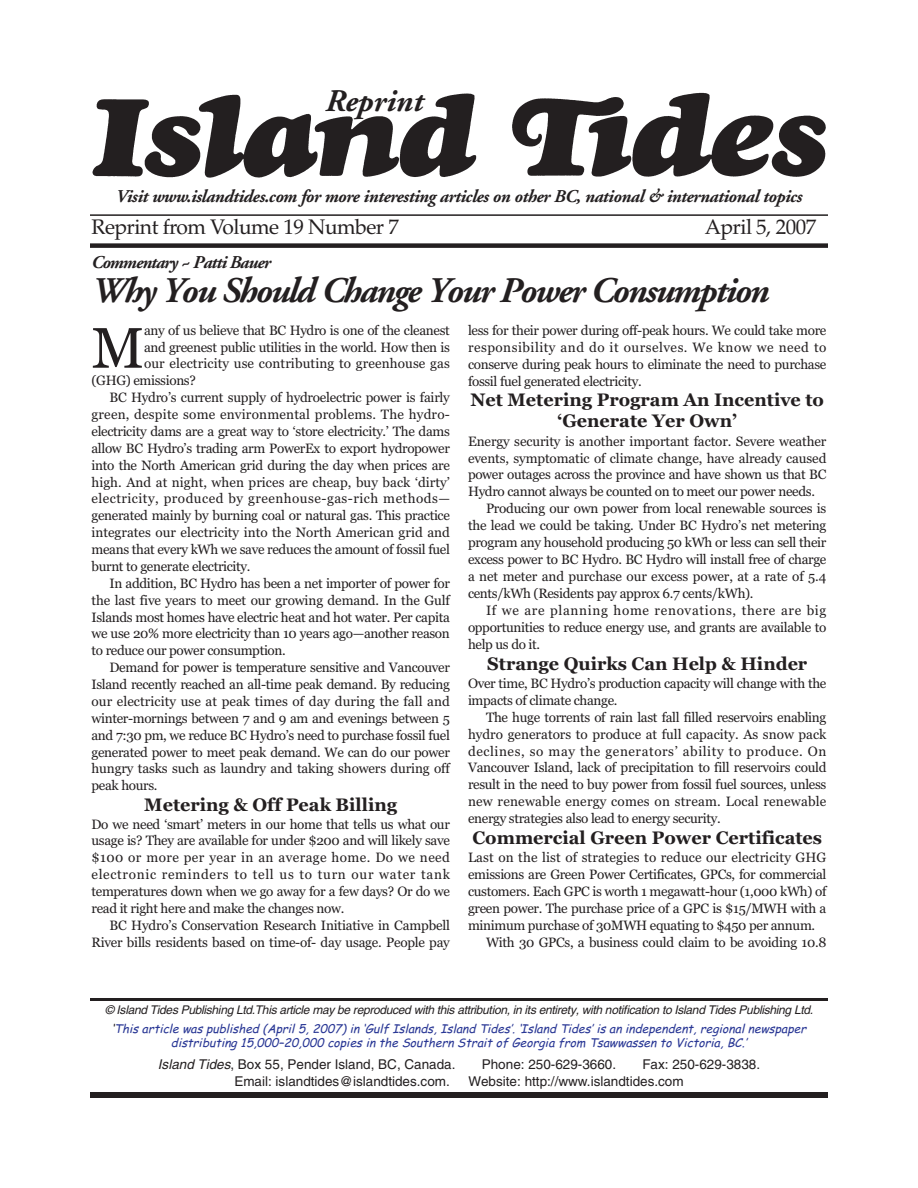
<style>
.page{position:relative;width:918px;height:1188px;background:#fff}
.page>*{position:absolute;margin:0;border:0;box-sizing:border-box;transform-origin:0 0}
.t1{font:57.15px "Georgia";color:#231f20}
.t2{font:italic 700 36px "Adobe Garamond";letter-spacing:-.05em;color:#231f20}
.t3{font:italic 700 31.5px "Adobe Garamond";color:#231f20}
.t4{font:21px "Palatino";letter-spacing:-.025em;color:#231f20}
.t5{font:700 18px/21.5px "Georgia";color:#231f20;text-align:center}
.t6{font:italic 700 18px "Adobe Garamond";letter-spacing:-.025em;color:#231f20}
.t7{font:italic 700 18px "Adobe Garamond";letter-spacing:-.05em;color:#231f20}
.t8{font:13.5px/17px "Georgia";letter-spacing:-.025em;color:#231f20;text-align:justify}
.t9{font:13.5px "Georgia";letter-spacing:.005em;color:#231f20}
.t10{font:13.5px "Helvetica";color:#231f20}
.t11{font:13.5px "Georgia";color:#231f20}
.t12{font:13.5px "Georgia";letter-spacing:.035em;color:#231f20}
.t13{font:13.5px "Georgia";letter-spacing:.015em;color:#231f20}
.t14{font:13.5px "Georgia";letter-spacing:-.005em;color:#231f20}
.t15{font:13.5px "Georgia";letter-spacing:.01em;color:#231f20}
.t16{font:13.5px "Georgia";letter-spacing:.05em;color:#231f20}
.t17{font:italic 12px/14.5px "Comic Sans MS";color:#293795;text-align:center}
.t18{font:italic 12px "Helvetica";letter-spacing:-.025em;color:#231f20}
.s1{color:#231f20}
.s2{font-style:italic}
</style>
<div class="page">
<hr style="left:90px;top:214px;width:738px;height:2px;background:#231f20">
<div style="left:90px;top:243px;width:738px;height:5px;background:#231f20"></div>
<img style="left:92px;top:92px;width:734px;height:86px">
<hr style="left:90px;top:998px;width:738px;height:3px;background:#231f20">
<div style="left:90px;top:1092px;width:738px;height:6px;background:#231f20"></div>
<h3 class="t3" style="left:326px;top:89px;width:99px">Reprint</h3>
<h3 class="t6" style="left:116px;top:189px;width:688px">Visit www.islandtides.com for more interesting articles on other BC, national &amp; international topics</h3>
<h3 class="t4" style="left:92px;top:214px;width:309px">Reprint from Volume 19 Number 7</h3>
<h3 class="t4" style="left:705px;top:214px;width:113px">April 5, 2007</h3>
<h3 class="t7" style="left:92px;top:256px;width:181px">Commentary ~ Patti Bauer</h3>
<h2 class="t2" style="left:92px;top:277px;width:679px">Why You Should Change Your Power Consumption</h2>
<h1 class="t1" style="left:92px;top:315px;width:54px">M</h1>
<p class="t8" style="left:144px;top:322px;width:307px">any of us believe that BC Hydro is one of the cleanest</p>
<p class="t8" style="left:144px;top:338px;width:307px">and greenest public utilities in the world. How then is</p>
<p class="t15" style="left:144px;top:356px;width:307px">our electricity use contributing to greenhouse gas</p>
<p class="t8" style="left:91px;top:372px;width:106px">(GHG) emissions?</p>
<p class="t8" style="left:109px;top:389px;width:342px">BC Hydro’s current supply of hydroelectric power is fairly</p>
<p class="t13" style="left:91px;top:407px;width:360px">green, despite some environmental problems. The hydro-</p>
<p class="t8" style="left:91px;top:423px;width:360px">electricity dams are a great way to ‘store electricity.’ The dams</p>
<p class="t8" style="left:91px;top:440px;width:360px">allow BC Hydro’s trading arm PowerEx to export hydropower</p>
<p class="t8" style="left:91px;top:457px;width:360px">into the North American grid during the day when prices are</p>
<p class="t9" style="left:91px;top:474px;width:360px">high. And at night, when prices are cheap, buy back ‘dirty’</p>
<p class="t12" style="left:91px;top:491px;width:360px">electricity, produced by greenhouse-gas-rich methods—</p>
<p class="t8" style="left:91px;top:507px;width:360px">generated mainly by burning coal or natural gas. This practice</p>
<p class="t11" style="left:91px;top:525px;width:360px">integrates our electricity into the North American grid and</p>
<p class="t8" style="left:91px;top:541px;width:360px">means that every kWh we save reduces the amount of fossil fuel</p>
<p class="t8" style="left:91px;top:558px;width:161px">burnt to generate electricity.</p>
<p class="t8" style="left:109px;top:575px;width:342px">In addition, BC Hydro has been a net importer of power for</p>
<p class="t8" style="left:91px;top:592px;width:360px">the last five years to meet our growing demand. In the Gulf</p>
<p class="t8" style="left:91px;top:608px;width:360px">Islands most homes have electric heat and hot water. Per capita</p>
<p class="t8" style="left:91px;top:625px;width:360px">we use 20% more electricity than 10 years ago—another reason</p>
<p class="t8" style="left:91px;top:642px;width:196px">to reduce our power consumption.</p>
<p class="t8" style="left:109px;top:659px;width:342px">Demand for power is temperature sensitive and Vancouver</p>
<p class="t8" style="left:91px;top:676px;width:360px">Island recently reached an all-time peak demand. By reducing</p>
<p class="t9" style="left:91px;top:693px;width:360px">our electricity use at peak times of day during the fall and</p>
<p class="t8" style="left:91px;top:710px;width:360px">winter-mornings between 7 and 9 am and evenings between 5</p>
<p class="t8" style="left:91px;top:727px;width:360px">and 7:30 pm, we reduce BC Hydro’s need to purchase fossil fuel</p>
<p class="t8" style="left:91px;top:743px;width:360px">generated power to meet peak demand. We can do our power</p>
<p class="t8" style="left:91px;top:760px;width:360px">hungry tasks such as laundry and taking showers during off</p>
<p class="t8" style="left:91px;top:777px;width:68px">peak hours.</p>
<h3 class="t5" style="left:144px;top:794px;width:254px">Metering &amp; Off Peak Billing</h3>
<p class="t8" style="left:92px;top:816px;width:360px">Do we need ‘smart’ meters in our home that tells us what our usage is? They are available for under $200 and will likely save $100 or more per year in an average home. Do we need electronic reminders to tell us to turn our water tank temperatures down when we go away for a few days? Or do we read it right here and make the changes now.</p>
<p class="t8" style="left:92px;top:917px;width:360px;text-align:right">BC Hydro’s Conservation Research Initiative in Campbell<br>River bills residents based on time-of- day usage. People pay</p>
<p class="t8" style="left:468px;top:322px;width:360px">less for their power during off-peak hours. We could take more responsibility and do it ourselves. We know we need to conserve during peak hours to eliminate the need to purchase fossil fuel generated electricity.</p>
<h3 class="t5" style="left:470px;top:389px;width:355px">Net Metering Program An Incentive to ‘Generate Yer Own’</h3>
<p class="t8" style="left:468px;top:432px;width:360px">Energy security is another important factor. Severe weather</p>
<p class="t8" style="left:468px;top:449px;width:360px">events, symptomatic of climate change, have already caused</p>
<p class="t8" style="left:468px;top:466px;width:360px">power outages across the province and have shown us that BC</p>
<p class="t8" style="left:468px;top:483px;width:348px">Hydro cannot always be counted on to meet our power needs.</p>
<p class="t8" style="left:486px;top:500px;width:342px">Producing our own power from local renewable sources is</p>
<p class="t8" style="left:468px;top:517px;width:360px">the lead we could be taking. Under BC Hydro’s net metering</p>
<p class="t8" style="left:468px;top:534px;width:360px">program any household producing 50 kWh or less can sell their</p>
<p class="t8" style="left:468px;top:551px;width:360px">excess power to BC Hydro. BC Hydro will install free of charge</p>
<p class="t14" style="left:468px;top:569px;width:360px">a net meter and purchase our excess power, at a rate of 5.4</p>
<p class="t8" style="left:468px;top:585px;width:287px">cents/kWh (Residents pay approx 6.7 cents/kWh).</p>
<p class="t16" style="left:486px;top:603px;width:342px">If we are planning home renovations, there are big</p>
<p class="t8" style="left:468px;top:619px;width:360px">opportunities to reduce energy use, and grants are available to</p>
<p class="t8" style="left:468px;top:636px;width:74px">help us do it.</p>
<h3 class="t5" style="left:487px;top:653px;width:322px">Strange Quirks Can Help &amp; Hinder</h3>
<p class="t8" style="left:468px;top:675px;width:360px">Over time, BC Hydro’s production capacity will change with the impacts of climate change.</p>
<p class="t8" style="left:468px;top:708px;width:360px;text-indent:18px">The huge torrents of rain last fall filled reservoirs enabling hydro generators to produce at full capacity. As snow pack declines, so may the generators’ ability to produce. On Vancouver Island, lack of precipitation to fill reservoirs could result in the need to buy power from fossil fuel sources, unless new renewable energy comes on stream. Local renewable energy strategies also lead to energy security.</p>
<h3 class="t5" style="left:472px;top:827px;width:351px">Commercial Green Power Certificates</h3>
<p class="t9" style="left:468px;top:849px;width:360px">Last on the list of strategies to reduce our electricity GHG</p>
<p class="t8" style="left:468px;top:866px;width:360px">emissions are Green Power Certificates, GPCs, for commercial</p>
<p class="t8" style="left:468px;top:883px;width:360px">customers. Each GPC is worth 1 megawatt-hour (1,000 kWh) of</p>
<p class="t8" style="left:468px;top:900px;width:360px">green power. The purchase price of a GPC is $15/MWH with a</p>
<p class="t8" style="left:468px;top:917px;width:349px">minimum purchase of 30MWH equating to $450 per annum.</p>
<p class="t8" style="left:486px;top:934px;width:342px">With 30 GPCs, a business could claim to be avoiding 10.8</p>
<p class="t18" style="left:105px;top:1005px;width:710px">© Island Tides Publishing Ltd.This article may be reproduced with this attribution, in its entirety, with notification to Island Tides Publishing Ltd.</p>
<p class="t17" style="left:112px;top:1021px;width:699px"><span class="s1">‘</span>Thisarticlewaspublished (April5,2007)in‘GulfIslands,Island Tides’.‘Island Tides’isanindependent,regionalnewspaper distributing15,000–20,000 copiesintheSouthernStraitofGeorgiafrom TsawwassentoVictoria,BC.’</p>
<p class="t10" style="left:158px;top:1060px;width:299px"><span class="s2">Island Tides</span>, Box 55, Pender Island, BC, Canada.</p>
<p class="t10" style="left:482px;top:1060px;width:136px">Phone: 250-629-3660.</p>
<p class="t10" style="left:642px;top:1060px;width:119px">Fax: 250-629-3838.</p>
<p class="t10" style="left:234px;top:1076px;width:217px">Email: islandtides@islandtides.com.</p>
<p class="t10" style="left:469px;top:1076px;width:217px">Website: http://www.islandtides.com</p>
</div>
